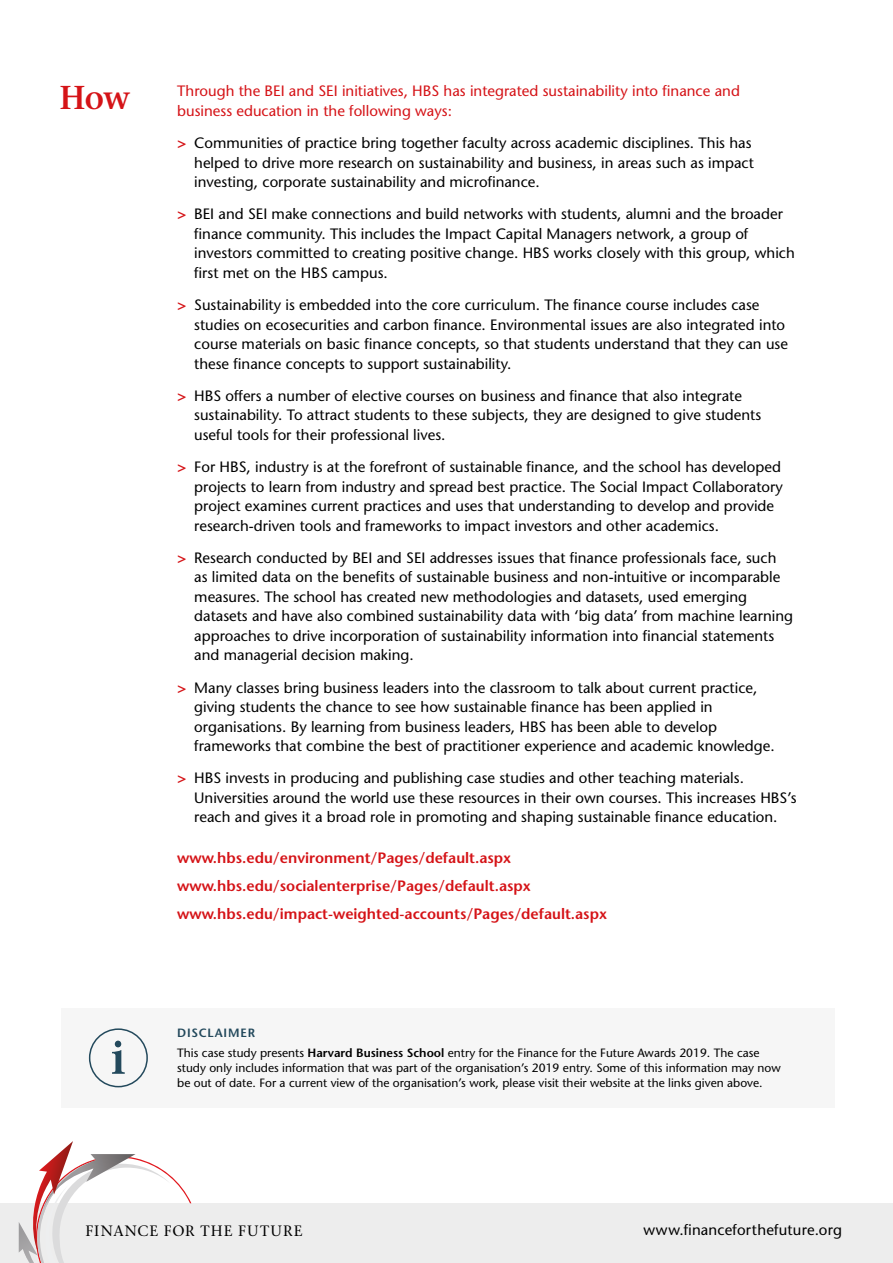
<style>
.page{position:relative;width:893px;height:1263px;background:#fff}
.page>*{position:absolute;margin:0;border:0;box-sizing:border-box;transform-origin:0 0}
.t1{font:600 33px "Stone Serif";color:#d51317;scale:.95 1}
.t2{font:15px/19.5px "Stone Sans";color:#000}
.t3{font:600 15px/28px "Stone Sans";color:#d51317}
.t4{font:15px/19.5px "Stone Sans";color:#d51317}
.t5{font:15px "Stone Serif";letter-spacing:.07em;color:#000}
.t6{font:12px/19.2px "Stone Sans";color:#000}
.s1{font-weight:700;color:#d51317}
.s2{font-weight:600;color:#23495c}
.s3{font-weight:600}
</style>
<div class="page">
<div style="left:0;top:1203px;width:893px;height:60px;background:#ededed"></div>
<svg style="left:19px;top:1141px;width:172px;height:122px"></svg>
<div style="left:61px;top:1008px;width:773px;height:100px;background:#f6f6f6"></div>
<div style="left:89px;top:1028px;width:59px;height:59px;border:2px solid #23495c;border-radius:50%"></div>
<svg style="left:112px;top:1041px;width:13px;height:33px"></svg>
<h1 class="t1" style="left:60px;top:78px;width:76px">How</h1>
<p class="t4" style="left:177px;top:81px;width:564px">Through the BEI and SEI initiatives, HBS has integrated sustainability into finance and business education in the following ways:</p>
<p class="t2" style="left:194px;top:133px;width:561px;text-indent:-17px"><span class="s1">&gt;</span> Communities of practice bring together faculty across academic disciplines. This has helped to drive more research on sustainability and business, in areas such as impact investing, corporate sustainability and microfinance.</p>
<p class="t2" style="left:194px;top:204px;width:602px;text-indent:-17px"><span class="s1">&gt;</span> BEI and SEI make connections and build networks with students, alumni and the broader finance community. This includes the Impact Capital Managers network, a group of investors committed to creating positive change. HBS works closely with this group, which first met on the HBS campus.</p>
<p class="t2" style="left:194px;top:295px;width:595px;text-indent:-17px"><span class="s1">&gt;</span> Sustainability is embedded into the core curriculum. The finance course includes case studies on ecosecurities and carbon finance. Environmental issues are also integrated into course materials on basic finance concepts, so that students understand that they can use these finance concepts to support sustainability.</p>
<p class="t2" style="left:194px;top:386px;width:568px;text-indent:-17px"><span class="s1">&gt;</span> HBS offers a number of elective courses on business and finance that also integrate sustainability. To attract students to these subjects, they are designed to give students useful tools for their professional lives.</p>
<p class="t2" style="left:194px;top:457px;width:590px;text-indent:-17px"><span class="s1">&gt;</span> For HBS, industry is at the forefront of sustainable finance, and the school has developed projects to learn from industry and spread best practice. The Social Impact Collaboratory project examines current practices and uses that understanding to develop and provide research-driven tools and frameworks to impact investors and other academics.</p>
<p class="t2" style="left:194px;top:548px;width:600px;text-indent:-17px"><span class="s1">&gt;</span> Research conducted by BEI and SEI addresses issues that finance professionals face, such as limited data on the benefits of sustainable business and non-intuitive or incomparable measures. The school has created new methodologies and datasets, used emerging datasets and have also combined sustainability data with ‘big data’ from machine learning approaches to drive incorporation of sustainability information into financial statements and managerial decision making.</p>
<p class="t2" style="left:194px;top:678px;width:582px;text-indent:-17px"><span class="s1">&gt;</span> Many classes bring business leaders into the classroom to talk about current practice, giving students the chance to see how sustainable finance has been applied in organisations. By learning from business leaders, HBS has been able to develop frameworks that combine the best of practitioner experience and academic knowledge.</p>
<p class="t2" style="left:194px;top:768px;width:604px;text-indent:-17px"><span class="s1">&gt;</span> HBS invests in producing and publishing case studies and other teaching materials.<br>Universities around the world use these resources in their own courses. This increases HBS’s reach and gives it a broad role in promoting and shaping sustainable finance education.</p>
<p class="t3" style="left:177px;top:844px;width:431px">www.hbs.edu/environment/Pages/default.aspx www.hbs.edu/socialenterprise/Pages/default.aspx www.hbs.edu/impact-weighted-accounts/Pages/default.aspx</p>
<p class="t6" style="left:177px;top:1023px;width:584px"><span class="s2">DISCLAIMER<br></span>This case study presents <span class="s3">Harvard Business School</span> entry for the Finance for the Future Awards 2019. The case</p>
<p class="t6" style="left:177px;top:1060px;width:605px;line-height:15px">study only includes information that was part of the organisation’s 2019 entry. Some of this information may now be out of date. For a current view of the organisation’s work, please visit their website at the links given above.</p>
<p class="t5" style="left:85px;top:1222px;width:219px">FINANCE FOR THE FUTURE</p>
<p class="t2" style="left:643px;top:1220px;width:200px">www.financeforthefuture.org</p>
</div>
